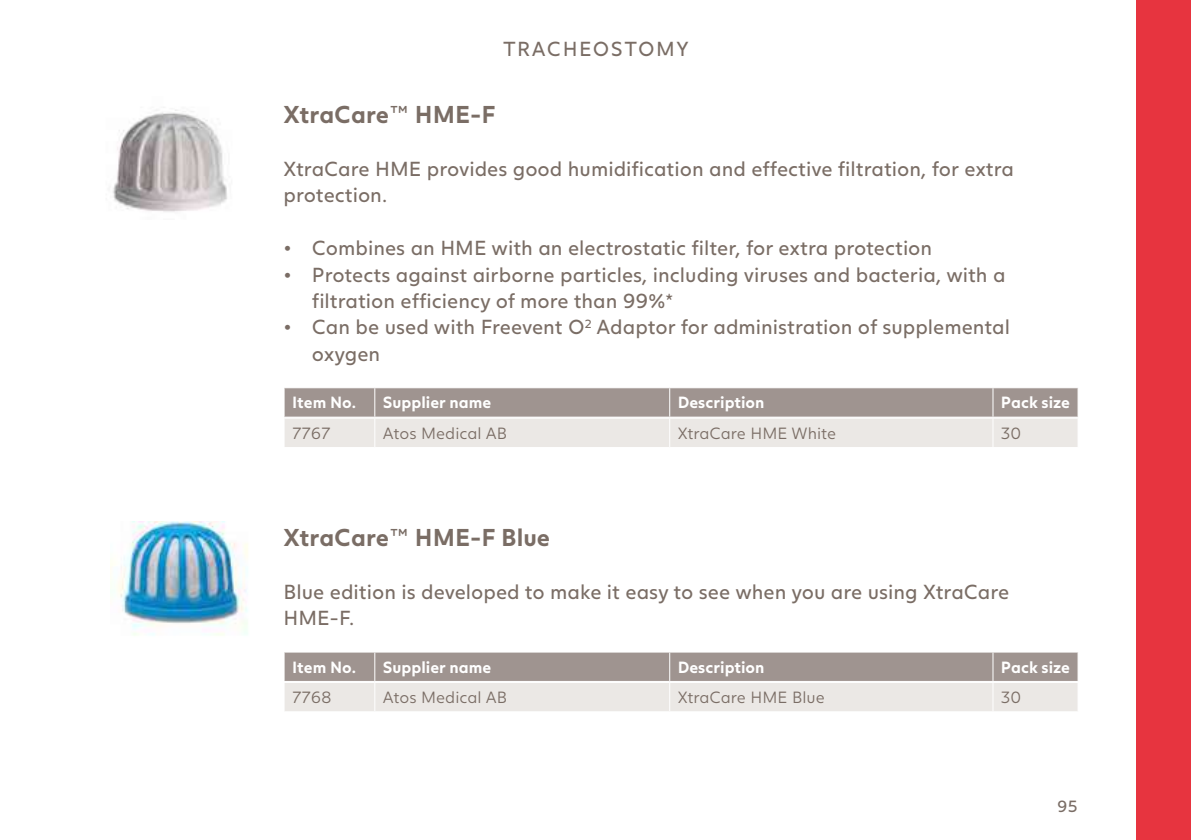
<style>
.page{position:relative;width:1191px;height:840px;background:#fff}
.page>*{position:absolute;margin:0;border:0;box-sizing:border-box;transform-origin:0 0}
.t1{font:700 24px "Juli Sans";color:#7a6d65}
.t2{font:20px/26.4px "Juli Sans";color:#7a6d65}
.t3{font:20px "Juli Sans";letter-spacing:.075em;color:#7a6d65}
.t4{font:700 16px "Juli Sans";color:#fff}
.t5{font:300 16px "Juli Sans";color:#7a6d65}
.t6{font:16px "Juli Sans";color:#7a6d65}
.s1{font-weight:400}
</style>
<div class="page">
<div style="left:1136px;top:0;width:55px;height:839px;background:#e7343f"></div>
<svg style="left:284px;top:387px;width:794px;height:60px;background:#c8c1be"></svg>
<hr style="left:283px;top:416px;width:92px;height:1px;background:#fff">
<hr style="left:375px;top:416px;width:294px;height:1px;background:#fff">
<hr style="left:669px;top:416px;width:324px;height:1px;background:#fff">
<hr style="left:993px;top:416px;width:85px;height:1px;background:#fff">
<img style="left:112px;top:110px;width:115px;height:102px">
<svg style="left:284px;top:652px;width:794px;height:59px;background:#c8c1be"></svg>
<hr style="left:283px;top:680px;width:92px;height:1px;background:#fff">
<hr style="left:375px;top:680px;width:294px;height:1px;background:#fff">
<hr style="left:669px;top:680px;width:324px;height:1px;background:#fff">
<hr style="left:993px;top:680px;width:85px;height:1px;background:#fff">
<img style="left:110px;top:521px;width:138px;height:115px">
<p class="t3" style="left:503px;top:37px;width:187px">TRACHEOSTOMY</p>
<p class="t1" style="left:283px;top:100px;width:214px">XtraCare<span class="s1">™</span> HME-F</p>
<p class="t2" style="left:283px;top:155px;width:732px">XtraCare HME provides good humidification and effective filtration, for extra protection.</p>
<p class="t2" style="left:283px;top:234px;width:650px">• Combines an HME with an electrostatic filter, for extra protection</p>
<p class="t2" style="left:312px;top:261px;width:695px;text-indent:-28px">• Protects against airborne particles, including viruses and bacteria, with a filtration efficiency of more than 99%*</p>
<p class="t2" style="left:312px;top:314px;width:700px;text-indent:-28px">• Can be used with Freevent O<sup>2</sup> Adaptor for administration of supplemental oxygen</p>
<p class="t4" style="left:292px;top:392px;width:66px">Item No.</p>
<p class="t4" style="left:383px;top:392px;width:110px">Supplier name</p>
<p class="t4" style="left:677px;top:392px;width:88px">Description</p>
<p class="t4" style="left:1001px;top:392px;width:71px">Pack size</p>
<p class="t5" style="left:292px;top:423px;width:40px">7767</p>
<p class="t5" style="left:383px;top:423px;width:126px">Atos Medical AB</p>
<p class="t5" style="left:677px;top:423px;width:160px">XtraCare HME White</p>
<p class="t5" style="left:1001px;top:423px;width:22px">30</p>
<p class="t1" style="left:283px;top:522px;width:268px">XtraCare<span class="s1">™</span> HME-F Blue</p>
<p class="t2" style="left:283px;top:578px;width:727px">Blue edition is developed to make it easy to see when you are using XtraCare<br>HME-F.</p>
<p class="t4" style="left:292px;top:656px;width:66px">Item No.</p>
<p class="t4" style="left:383px;top:656px;width:110px">Supplier name</p>
<p class="t4" style="left:677px;top:656px;width:88px">Description</p>
<p class="t4" style="left:1001px;top:656px;width:71px">Pack size</p>
<p class="t5" style="left:292px;top:687px;width:41px">7768</p>
<p class="t5" style="left:383px;top:687px;width:126px">Atos Medical AB</p>
<p class="t5" style="left:677px;top:687px;width:149px">XtraCare HME Blue</p>
<p class="t5" style="left:1001px;top:687px;width:22px">30</p>
<p class="t6" style="left:1057px;top:796px;width:21px">95</p>
</div>
